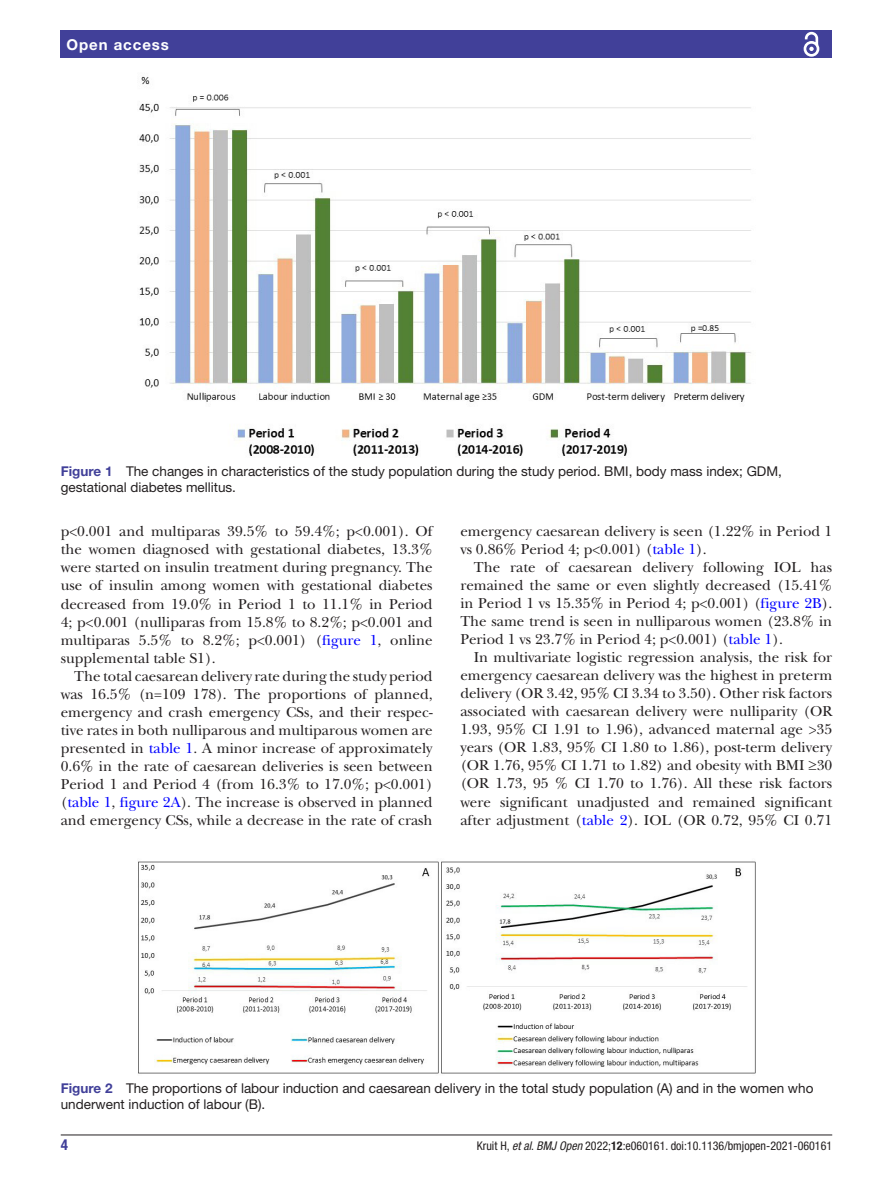
<style>
.page{position:relative;width:893px;height:1191px;background:#fff}
.page>*{position:absolute;margin:0;border:0;box-sizing:border-box;transform-origin:0 0}
.t1{font:15px/18px "New Baskerville";color:#231f20;text-align:justify}
.t2{font:700 15px "Helvetica Neue LT Std";letter-spacing:.065em;color:#fff}
.t3{font:700 condensed 15px "Helvetica Neue LT Std";color:#414099}
.t4{font:13.5px/16.2px "Helvetica Neue LT Std";color:#231f20}
.t5{font:condensed 12px "Helvetica Neue LT Std";color:#231f20}
.s1{font-weight:700;color:#414099}
.s2{color:#00f}
.s3{font-style:italic}
.s4{font-weight:700}
</style>
<div class="page">
<hr style="left:61px;top:1134px;width:771px;height:1px;background:#231f20">
<div style="left:61px;top:31px;width:771px;height:27px;background:#414099"></div>
<svg style="left:803px;top:31px;width:17px;height:26px"></svg>
<img style="left:139px;top:76px;width:612px;height:380px">
<img style="left:138px;top:861px;width:617px;height:213px">
<p class="t2" style="left:66px;top:35px;width:104px">Open access</p>
<p class="t4" style="left:61px;top:462px;width:723px"><span class="s1">Figure 1</span> The changes in characteristics of the study population during the study period. BMI, body mass index; GDM, gestational diabetes mellitus.</p>
<p class="t1" style="left:61px;top:522px;width:373px">p&lt;0.001 and multiparas 39.5% to 59.4%; p&lt;0.001). Of the women diagnosed with gestational diabetes, 13.3% were started on insulin treatment during pregnancy. The use of insulin among women with gestational diabetes decreased from 19.0% in Period 1 to 11.1% in Period 4; p&lt;0.001 (nulliparas from 15.8% to 8.2%; p&lt;0.001 and multiparas 5.5% to 8.2%; p&lt;0.001) (<span class="s2">figure 1</span>, online supplemental table S1).</p>
<p class="t1" style="left:61px;top:667px;width:373px;text-indent:14px">The total caesarean delivery rate during the study period was 16.5% (n=109 178). The proportions of planned, emergency and crash emergency CSs, and their respec&shy;tive rates in both nulliparous and multiparous women are presented in <span class="s2">table 1</span>. A minor increase of approximately 0.6% in the rate of caesarean deliveries is seen between Period 1 and Period 4 (from 16.3% to 17.0%; p&lt;0.001) (<span class="s2">table 1</span>, <span class="s2">figure 2A</span>). The increase is observed in planned and emergency CSs, while a decrease in the rate of crash</p>
<p class="t1" style="left:460px;top:522px;width:373px">emergency caesarean delivery is seen (1.22% in Period 1 vs 0.86% Period 4; p&lt;0.001) (<span class="s2">table 1</span>).</p>
<p class="t1" style="left:460px;top:558px;width:373px;text-indent:13px">The rate of caesarean delivery following IOL has remained the same or even slightly decreased (15.41% in Period 1 vs 15.35% in Period 4; p&lt;0.001) (<span class="s2">figure 2B</span>).<br>The same trend is seen in nulliparous women (23.8% in Period 1 vs 23.7% in Period 4; p&lt;0.001) (<span class="s2">table 1</span>).</p>
<p class="t1" style="left:460px;top:648px;width:373px;text-indent:14px">In multivariate logistic regression analysis, the risk for emergency caesarean delivery was the highest in preterm delivery (OR 3.42, 95% CI 3.34 to 3.50). Other risk factors associated with caesarean delivery were nulliparity (OR 1.93, 95% CI 1.91 to 1.96), advanced maternal age &gt;35 years (OR 1.83, 95% CI 1.80 to 1.86), post-term delivery (OR 1.76, 95% CI 1.71 to 1.82) and obesity with BMI ≥30 (OR 1.73, 95 % CI 1.70 to 1.76). All these risk factors were significant unadjusted and remained significant after adjustment (<span class="s2">table 2</span>). IOL (OR 0.72, 95% CI 0.71</p>
<p class="t4" style="left:61px;top:1080px;width:754px"><span class="s1">Figure 2</span> The proportions of labour induction and caesarean delivery in the total study population (A) and in the women who underwent induction of labour (B).</p>
<p class="t3" style="left:61px;top:1135px;width:9px">4</p>
<p class="t5" style="left:477px;top:1138px;width:357px">Kruit H, <span class="s3">et al</span>. <span class="s3">BMJ Open</span> 2022;<span class="s4">12</span>:e060161. doi:10.1136/bmjopen-2021-060161</p>
</div>
